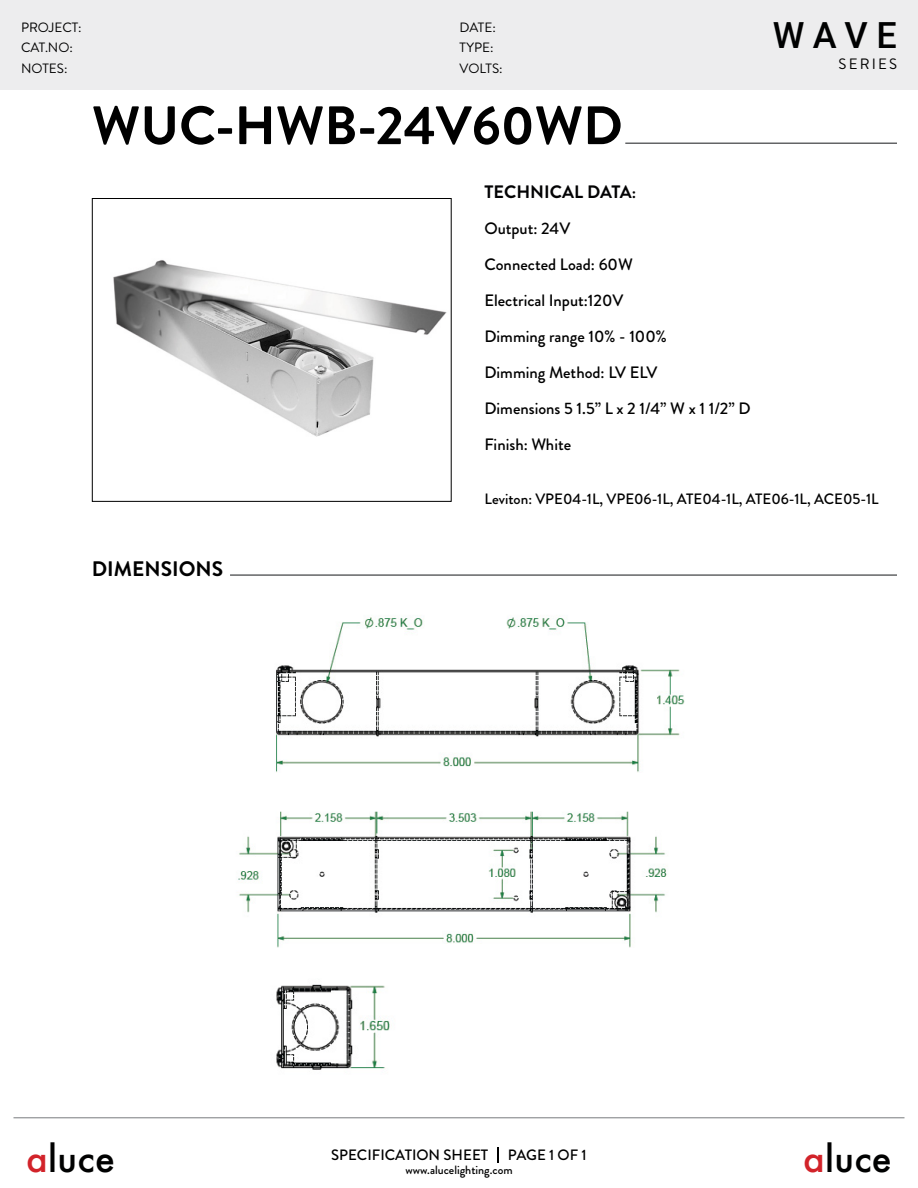
<style>
.page{position:relative;width:918px;height:1188px;background:#fff}
.page>*{position:absolute;margin:0;border:0;box-sizing:border-box;transform-origin:0 0}
.t1{font:700 54px "Brandon Grotesque";color:#000}
.t2{font:500 36px "Futura";letter-spacing:.01em;color:#000101}
.t3{font:500 36px "Roboto";color:#000101}
.t4{font:700 21px "Brandon Grotesque";color:#000}
.t5{font:700 18px "Brandon Grotesque";color:#030304}
.t6{font:500 16.5px/36px "Brandon Grotesque";color:#000}
.t7{font:500 15px "Brandon Grotesque";color:#000}
.t8{font:15px "Brandon Grotesque";letter-spacing:.14em;color:#000}
.t9{font:13.5px/20.7px "Brandon Grotesque";color:#000}
.t10{font:500 12px "Brandon Grotesque";color:#000}
.s1{font-size:16.5px;color:#000}
.s2{color:#d2232a}
</style>
<div class="page">
<div style="left:0;top:0;width:918px;height:90px;background:#ededee"></div>
<svg style="left:497px;top:1148px;width:1px;height:15px"></svg>
<hr style="left:14px;top:1117px;width:890px;height:1px;background:#949799">
<hr style="left:625px;top:142px;width:272px;height:2px;background:#636466">
<img style="left:113px;top:260px;width:334px;height:177px">
<div style="left:92px;top:198px;width:360px;height:304px;border:1px solid #000"></div>
<img style="left:276px;top:617px;width:409px;height:156px">
<img style="left:238px;top:812px;width:429px;height:136px">
<img style="left:276px;top:984px;width:114px;height:86px">
<hr style="left:230px;top:574px;width:667px;height:2px;background:#636466">
<p class="t9" style="left:21px;top:17px;width:62px">PROJECT:<br>CAT.NO:<br>NOTES:</p>
<p class="t9" style="left:460px;top:17px;width:45px">DATE:<br>TYPE:<br>VOLTS:</p>
<h2 class="t3" style="left:773px;top:10px;width:126px">WAVE</h2>
<p class="t8" style="left:839px;top:54px;width:60px">SERIES</p>
<h1 class="t1" style="left:92px;top:88px;width:533px">WUC-HWB-24V60WD</h1>
<p class="t5" style="left:485px;top:179px;width:153px">TECHNICAL DATA<span class="s1">:</span></p>
<p class="t6" style="left:485px;top:211px;width:268px">Output: 24V<br>Connected Load: 60W<br>Electrical Input:120V<br>Dimming range 10% - 100%<br>Dimming Method: LV ELV<br>Dimensions 5 1.5” L x 2 1/4” W x 1 1/2” D<br>Finish: White</p>
<p class="t4" style="left:92px;top:554px;width:133px">DIMENSIONS</p>
<p class="t7" style="left:485px;top:488px;width:396px">Leviton: VPE04-1L, VPE06-1L, ATE04-1L, ATE06-1L, ACE05-1L</p>
<h2 class="t2" style="left:26px;top:1133px;width:90px"><span class="s2">a</span>luce</h2>
<p class="t7" style="left:331px;top:1145px;width:158px">SPECIFICATION SHEET</p>
<p class="t7" style="left:508px;top:1145px;width:80px">PAGE 1 OF 1</p>
<p class="t10" style="left:405px;top:1161px;width:109px">www.alucelighting.com</p>
<h2 class="t2" style="left:803px;top:1133px;width:90px"><span class="s2">a</span>luce</h2>
</div>
